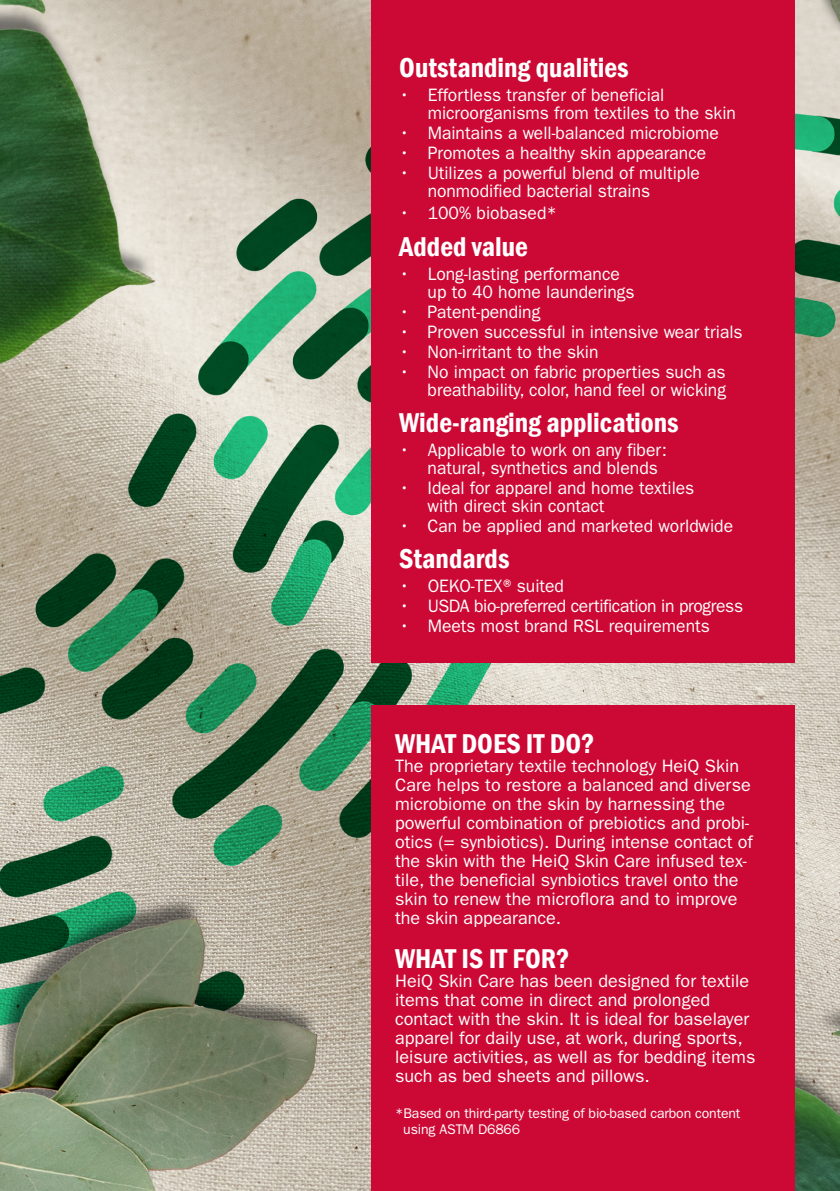
<style>
.page{position:relative;width:840px;height:1191px;background:#fff}
.page>*{position:absolute;margin:0;border:0;box-sizing:border-box;transform-origin:0 0}
.t1{font:600 condensed 28px "Franklin Gothic";color:#fff}
.t2{font:18px/19px "Franklin Gothic LT";color:#fff}
.t3{font:18px "Franklin Gothic LT";letter-spacing:-.02em;color:#fff}
.t4{font:14px/16px "Franklin Gothic LT";letter-spacing:-.01em;color:#fff}
</style>
<div class="page">
<img style="left:0;top:0;width:839px;height:1191px">
<div style="left:371px;top:0;width:423px;height:662px;background:#cc0935"></div>
<div style="left:371px;top:705px;width:423px;height:486px;background:#cc0935"></div>
<h1 class="t1" style="left:399px;top:49px;width:231px">Outstanding qualities</h1>
<p class="t2" style="left:427px;top:86px;width:309px;line-height:18px;text-indent:-28px">• Effortless transfer of beneficial microorganisms from textiles to the skin</p>
<p class="t2" style="left:399px;top:124px;width:321px">• Maintains a well-balanced microbiome</p>
<p class="t2" style="left:399px;top:144px;width:308px">• Promotes a healthy skin appearance</p>
<p class="t2" style="left:427px;top:164px;width:274px;line-height:18px;text-indent:-28px">• Utilizes a powerful blend of multiple nonmodified bacterial strains</p>
<p class="t2" style="left:399px;top:204px;width:159px">• 100% biobased*</p>
<h1 class="t1" style="left:399px;top:227px;width:130px">Added value</h1>
<p class="t2" style="left:427px;top:264px;width:208px;line-height:18px;text-indent:-28px">• Long-lasting performance up to 40 home launderings</p>
<p class="t2" style="left:399px;top:302px;width:143px">• Patent-pending</p>
<p class="t2" style="left:399px;top:322px;width:345px">• Proven successful in intensive wear trials</p>
<p class="t2" style="left:399px;top:342px;width:201px">• Non-irritant to the skin</p>
<p class="t2" style="left:399px;top:362px;width:328px;line-height:18px;text-align:right">• No impact on fabric properties such as breathability, color, hand feel or wicking</p>
<h1 class="t1" style="left:399px;top:403px;width:281px">Wide-ranging applications</h1>
<p class="t2" style="left:427px;top:440px;width:241px;line-height:18px;text-indent:-28px">• Applicable to work on any fiber: natural, synthetics and blends</p>
<p class="t2" style="left:427px;top:478px;width:268px;line-height:18px;text-indent:-28px">• Ideal for apparel and home textiles with direct skin contact</p>
<p class="t2" style="left:399px;top:516px;width:335px">• Can be applied and marketed worldwide</p>
<h1 class="t1" style="left:399px;top:539px;width:112px">Standards</h1>
<p class="t2" style="left:399px;top:576px;width:166px">• OEKO-TEX® suited</p>
<p class="t3" style="left:399px;top:595px;width:345px">• USDA bio-preferred certification in progress</p>
<p class="t2" style="left:399px;top:616px;width:312px">• Meets most brand RSL requirements</p>
<h1 class="t1" style="left:395px;top:724px;width:201px">WHAT DOES IT DO?</h1>
<p class="t2" style="left:395px;top:756px;width:359px">The proprietary textile technology HeiQ Skin Care helps to restore a balanced and diverse microbiome on the skin by harnessing the powerful combination of prebiotics and probi&shy;otics (= synbiotics). During intense contact of the skin with the HeiQ Skin Care infused tex&shy;tile, the beneficial synbiotics travel onto the skin to renew the microflora and to improve the skin appearance.</p>
<h1 class="t1" style="left:395px;top:939px;width:176px">WHAT IS IT FOR?</h1>
<p class="t2" style="left:395px;top:971px;width:361px">HeiQ Skin Care has been designed for textile items that come in direct and prolonged contact with the skin. It is ideal for baselayer apparel for daily use, at work, during sports, leisure activities, as well as for bedding items such as bed sheets and pillows.</p>
<p class="t4" style="left:403px;top:1105px;width:338px;text-indent:-8px">*Based on third-party testing of bio-based carbon content using ASTM D6866</p>
</div>
